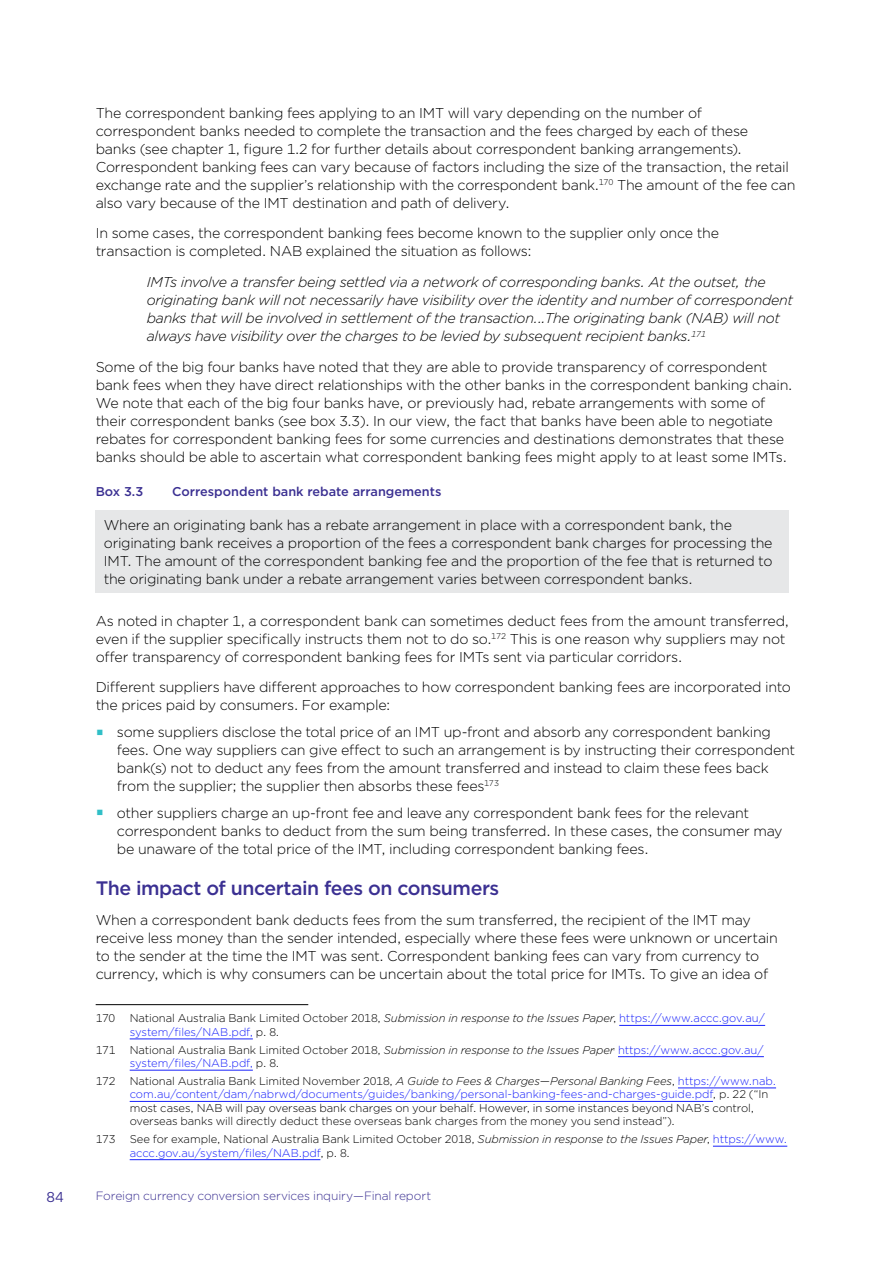
<style>
.page{position:relative;width:893px;height:1263px;background:#fff}
.page>*{position:absolute;margin:0;border:0;box-sizing:border-box;transform-origin:0 0}
._02_Heading_3{font:500 19.5px "Gotham";letter-spacing:-.025em;color:#3b3092}
._01_Body_text{font:300 14.25px/18px "Gotham";letter-spacing:-.015em;color:#000}
.t1{font:italic 300 14.25px/18px "Gotham";letter-spacing:-.025em;color:#000}
.t2{font:14.25px "Gotham";color:#3b3092}
._02_Figure_Heading{font:500 12.75px "Gotham";color:#3b3092}
.t3{font:300 12px "Gotham";letter-spacing:-.01em;color:#3b3092}
._01_Footnote{font:300 11.25px/13.5px "Gotham";letter-spacing:-.005em;color:#000}
._01_Footnote-2{font:300 11.25px/13.5px "Gotham";letter-spacing:-.005em;color:#1922fb}
.s1{font-style:italic}
.s2{color:#1922fb}
.s3{color:#000}
.s4{font-style:italic;color:#000}
</style>
<div class="page">
<div style="left:96px;top:510px;width:693px;height:82px;background:#e6e7e8"></div>
<hr style="left:96px;top:1004px;width:212px;height:1px;background:#000">
<hr style="left:619px;top:1025px;width:146px;height:1px;background:#1922fb">
<hr style="left:130px;top:1039px;width:123px;height:1px;background:#1922fb">
<hr style="left:618px;top:1056px;width:146px;height:1px;background:#1922fb">
<hr style="left:130px;top:1070px;width:123px;height:1px;background:#1922fb">
<hr style="left:678px;top:1088px;width:98px;height:1px;background:#1922fb">
<hr style="left:130px;top:1101px;width:583px;height:1px;background:#1922fb">
<hr style="left:713px;top:1146px;width:74px;height:1px;background:#1922fb">
<hr style="left:130px;top:1159px;width:190px;height:1px;background:#1922fb">
<p class="_01_Body_text" style="left:96px;top:103px;width:701px">The correspondent banking fees applying to an IMT will vary depending on the number of correspondent banks needed to complete the transaction and the fees charged by each of these<br>banks (see chapter 1, figure 1.2 for further details about correspondent banking arrangements).<br>Correspondent banking fees can vary because of factors including the size of the transaction, the retail exchange rate and the supplier’s relationship with the correspondent bank.<sup>170</sup> The amount of the fee can also vary because of the IMT destination and path of delivery.</p>
<p class="_01_Body_text" style="left:96px;top:224px;width:625px">In some cases, the correspondent banking fees become known to the supplier only once the transaction is completed. NAB explained the situation as follows:</p>
<p class="t1" style="left:147px;top:273px;width:648px">IMTs involve a transfer being settled via a network of corresponding banks. At the outset, the originating bank will not necessarily have visibility over the identity and number of correspondent banks that will be involved in settlement of the transaction….The originating bank (NAB) will not always have visibility over the charges to be levied by subsequent recipient banks.<sup>171</sup></p>
<p class="_01_Body_text" style="left:96px;top:358px;width:698px">Some of the big four banks have noted that they are able to provide transparency of correspondent bank fees when they have direct relationships with the other banks in the correspondent banking chain.<br>We note that each of the big four banks have, or previously had, rebate arrangements with some of their correspondent banks (see box 3.3). In our view, the fact that banks have been able to negotiate rebates for correspondent banking fees for some currencies and destinations demonstrates that these banks should be able to ascertain what correspondent banking fees might apply to at least some IMTs.</p>
<p class="_02_Figure_Heading" style="left:96px;top:483px;width:49px">Box 3.3</p>
<p class="_02_Figure_Heading" style="left:172px;top:483px;width:271px">Correspondent bank rebate arrangements</p>
<p class="_01_Body_text" style="left:104px;top:515px;width:670px">Where an originating bank has a rebate arrangement in place with a correspondent bank, the originating bank receives a proportion of the fees a correspondent bank charges for processing the IMT. The amount of the correspondent banking fee and the proportion of the fee that is returned to the originating bank under a rebate arrangement varies between correspondent banks.</p>
<p class="_01_Body_text" style="left:96px;top:611px;width:695px">As noted in chapter 1, a correspondent bank can sometimes deduct fees from the amount transferred, even if the supplier specifically instructs them not to do so.<sup>172</sup> This is one reason why suppliers may not offer transparency of correspondent banking fees for IMTs sent via particular corridors.</p>
<p class="_01_Body_text" style="left:96px;top:678px;width:697px">Different suppliers have different approaches to how correspondent banking fees are incorporated into the prices paid by consumers. For example:</p>
<p class="_01_Body_text" style="left:117px;top:722px;width:680px">some suppliers disclose the total price of an IMT up-front and absorb any correspondent banking fees. One way suppliers can give effect to such an arrangement is by instructing their correspondent bank(s) not to deduct any fees from the amount transferred and instead to claim these fees back from the supplier; the supplier then absorbs these fees<sup>173</sup></p>
<p class="_01_Body_text" style="left:117px;top:803px;width:667px">other suppliers charge an up-front fee and leave any correspondent bank fees for the relevant correspondent banks to deduct from the sum being transferred. In these cases, the consumer may be unaware of the total price of the IMT, including correspondent banking fees.</p>
<h2 class="_02_Heading_3" style="left:96px;top:875px;width:405px">The impact of uncertain fees on consumers</h2>
<p class="_01_Body_text" style="left:96px;top:911px;width:684px">When a correspondent bank deducts fees from the sum transferred, the recipient of the IMT may receive less money than the sender intended, especially where these fees were unknown or uncertain to the sender at the time the IMT was sent. Correspondent banking fees can vary from currency to currency, which is why consumers can be uncertain about the total price for IMTs. To give an idea of</p>
<p class="_01_Footnote" style="left:96px;top:1011px;width:21px">170</p>
<p class="_01_Footnote" style="left:130px;top:1011px;width:637px">National Australia Bank Limited October 2018, <span class="s1">Submission in response to the Issues Paper</span>, <span class="s2">https://www.accc.gov.au/ system/files/NAB.pdf,</span> p. 8.</p>
<p class="_01_Footnote" style="left:96px;top:1043px;width:21px">171</p>
<p class="_01_Footnote-2" style="left:130px;top:1043px;width:636px"><span class="s3">National Australia Bank Limited October 2018,</span> <span class="s4">Submission in response to the Issues Paper</span><sup>,</sup> https://www.accc.gov.au/ system/files/NAB.pdf, <span class="s3">p. 8.</span></p>
<p class="_01_Footnote" style="left:96px;top:1074px;width:21px">172</p>
<p class="_01_Footnote" style="left:130px;top:1074px;width:648px">National Australia Bank Limited November 2018, <span class="s1">A Guide to Fees &amp; Charges—Personal Banking Fees</span>, <span class="s2">https://www.nab. com.au/content/dam/nabrwd/documents/guides/banking/personal-banking-fees-and-charges-guide.pdf</span>, p. 22 (“In most cases, NAB will pay overseas bank charges on your behalf. However, in some instances beyond NAB’s control, overseas banks will directly deduct these overseas bank charges from the money you send instead”).</p>
<p class="_01_Footnote" style="left:96px;top:1132px;width:21px">173</p>
<p class="_01_Footnote" style="left:130px;top:1132px;width:659px">See for example, National Australia Bank Limited October 2018, <span class="s1">Submission in response to the Issues Paper</span>, <span class="s2">https://www. accc.gov.au/system/files/NAB.pdf</span>, p. 8.</p>
<p class="t2" style="left:47px;top:1188px;width:19px">84</p>
<p class="t3" style="left:96px;top:1188px;width:337px">Foreign currency conversion services inquiry—Final report</p>
</div>
